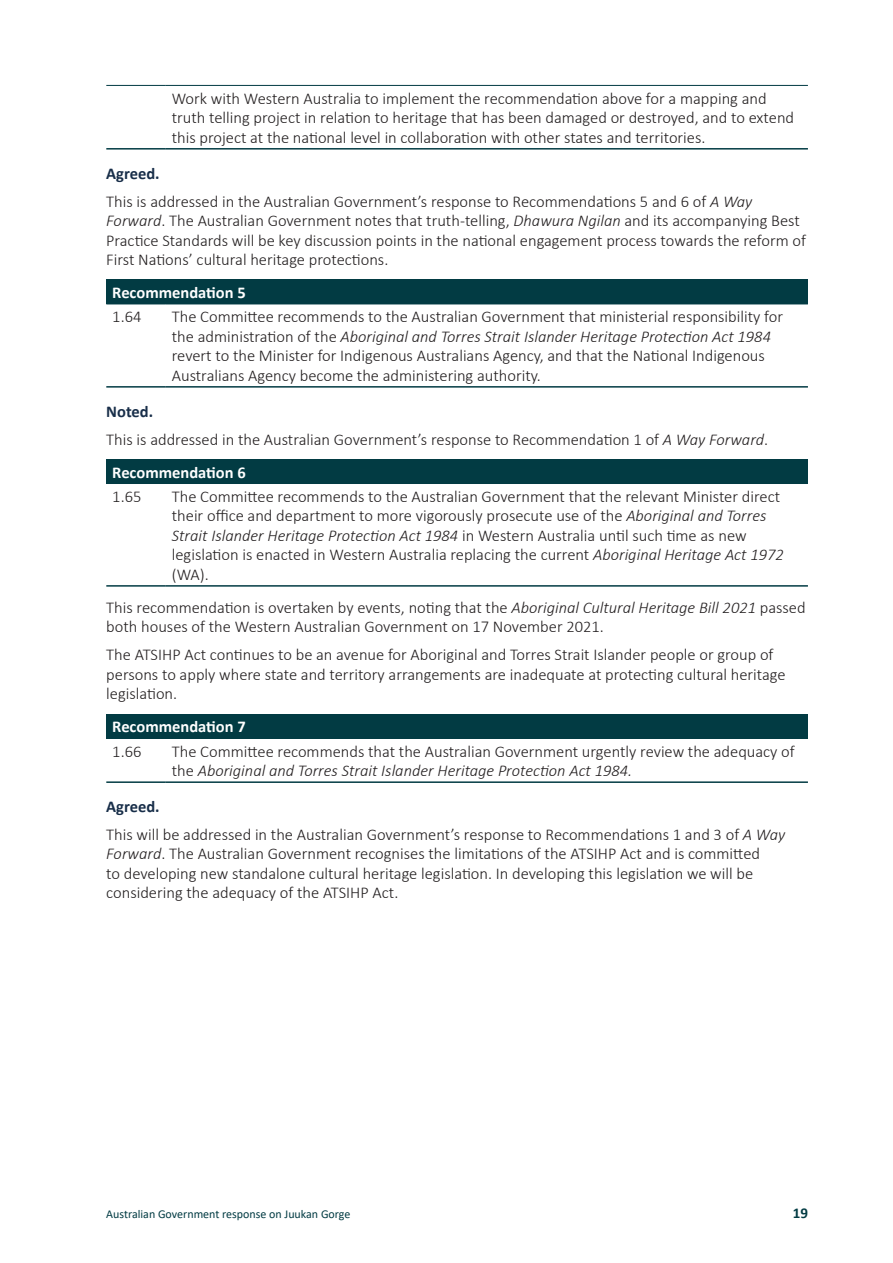
<style>
.page{position:relative;width:893px;height:1263px;background:#fff}
.page>*{position:absolute;margin:0;border:0;box-sizing:border-box;transform-origin:0 0}
.Body{font:300 16.5px/19.5px "Calibri";color:#231f20}
.Table-body{font:300 16.5px/19.5px "Calibri";color:#231f20}
.Table-heading{font:700 16.5px "Calibri";color:#fff}
.t1{font:700 16.5px "Calibri";color:#182e49}
.t2{font:700 15px "Calibri";color:#023b43}
.t3{font:12px "Calibri";color:#023b43}
.s1{font-style:italic}
</style>
<div class="page">
<hr style="left:106px;top:85px;width:60px;height:1px;background:#023b43">
<hr style="left:166px;top:85px;width:642px;height:1px;background:#023b43">
<hr style="left:106px;top:148px;width:60px;height:2px;background:#023b43">
<hr style="left:166px;top:148px;width:642px;height:2px;background:#023b43">
<div style="left:106px;top:280px;width:702px;height:24px;background:#023b43"></div>
<hr style="left:106px;top:304px;width:60px;height:1px;background:#023b43">
<hr style="left:166px;top:304px;width:642px;height:1px;background:#023b43">
<hr style="left:106px;top:386px;width:60px;height:2px;background:#023b43">
<hr style="left:166px;top:386px;width:642px;height:2px;background:#023b43">
<div style="left:106px;top:459px;width:702px;height:24px;background:#023b43"></div>
<hr style="left:106px;top:483px;width:60px;height:1px;background:#023b43">
<hr style="left:166px;top:483px;width:642px;height:1px;background:#023b43">
<hr style="left:106px;top:585px;width:60px;height:2px;background:#023b43">
<hr style="left:166px;top:585px;width:642px;height:2px;background:#023b43">
<div style="left:106px;top:714px;width:702px;height:24px;background:#023b43"></div>
<hr style="left:106px;top:738px;width:60px;height:1px;background:#023b43">
<hr style="left:166px;top:738px;width:642px;height:1px;background:#023b43">
<hr style="left:106px;top:781px;width:60px;height:2px;background:#023b43">
<hr style="left:166px;top:781px;width:642px;height:2px;background:#023b43">
<p class="Table-body" style="left:172px;top:88px;width:624px">Work with Western Australia to implement the recommendation above for a mapping and truth telling project in relation to heritage that has been damaged or destroyed, and to extend this project at the national level in collaboration with other states and territories.</p>
<h4 class="t1" style="left:106px;top:161px;width:55px">Agreed.</h4>
<p class="Body" style="left:106px;top:191px;width:701px">This is addressed in the Australian Government’s response to Recommendations 5 and 6 of <span class="s1">A Way Forward</span>. The Australian Government notes that truth-telling, <span class="s1">Dhawura Ngilan</span> and its accompanying Best Practice Standards will be key discussion points in the national engagement process towards the reform of First Nations’ cultural heritage protections.</p>
<p class="Table-heading" style="left:112px;top:281px;width:135px">Recommendation 5</p>
<p class="Table-body" style="left:112px;top:307px;width:31px">1.64</p>
<p class="Table-body" style="left:172px;top:307px;width:613px">The Committee recommends to the Australian Government that ministerial responsibility for the administration of the <span class="s1">Aboriginal and Torres Strait Islander Heritage Protection Act 1984 </span>revert to the Minister for Indigenous Australians Agency, and that the National Indigenous Australians Agency become the administering authority.</p>
<h4 class="t1" style="left:106px;top:399px;width:48px">Noted.</h4>
<p class="Body" style="left:106px;top:429px;width:663px">This is addressed in the Australian Government’s response to Recommendation 1 of <span class="s1">A Way Forward</span>.</p>
<p class="Table-heading" style="left:112px;top:460px;width:135px">Recommendation 6</p>
<p class="Table-body" style="left:112px;top:486px;width:31px">1.65</p>
<p class="Table-body" style="left:172px;top:486px;width:613px">The Committee recommends to the Australian Government that the relevant Minister direct their office and department to more vigorously prosecute use of the <span class="s1">Aboriginal and Torres Strait Islander Heritage Protection Act 1984</span> in Western Australia until such time as new legislation is enacted in Western Australia replacing the current <span class="s1">Aboriginal Heritage Act 1972 </span>(WA).</p>
<p class="Body" style="left:106px;top:597px;width:701px">This recommendation is overtaken by events, noting that the <span class="s1">Aboriginal Cultural Heritage Bill 2021</span> passed both houses of the Western Australian Government on 17 November 2021.</p>
<p class="Body" style="left:106px;top:645px;width:681px">The ATSIHP Act continues to be an avenue for Aboriginal and Torres Strait Islander people or group of persons to apply where state and territory arrangements are inadequate at protecting cultural heritage legislation.</p>
<p class="Table-heading" style="left:112px;top:715px;width:135px">Recommendation 7</p>
<p class="Table-body" style="left:112px;top:741px;width:31px">1.66</p>
<p class="Table-body" style="left:172px;top:741px;width:624px">The Committee recommends that the Australian Government urgently review the adequacy of the <span class="s1">Aboriginal and Torres Strait Islander Heritage Protection Act 1984.</span></p>
<h4 class="t1" style="left:106px;top:795px;width:55px">Agreed.</h4>
<p class="Body" style="left:106px;top:824px;width:681px">This will be addressed in the Australian Government’s response to Recommendations 1 and 3 of <span class="s1">A Way Forward</span>. The Australian Government recognises the limitations of the ATSIHP Act and is committed<br>to developing new standalone cultural heritage legislation. In developing this legislation we will be considering the adequacy of the ATSIHP Act.</p>
<p class="t3" style="left:106px;top:1206px;width:246px">Australian Government response on Juukan Gorge</p>
<p class="t2" style="left:793px;top:1203px;width:17px">19</p>
</div>
